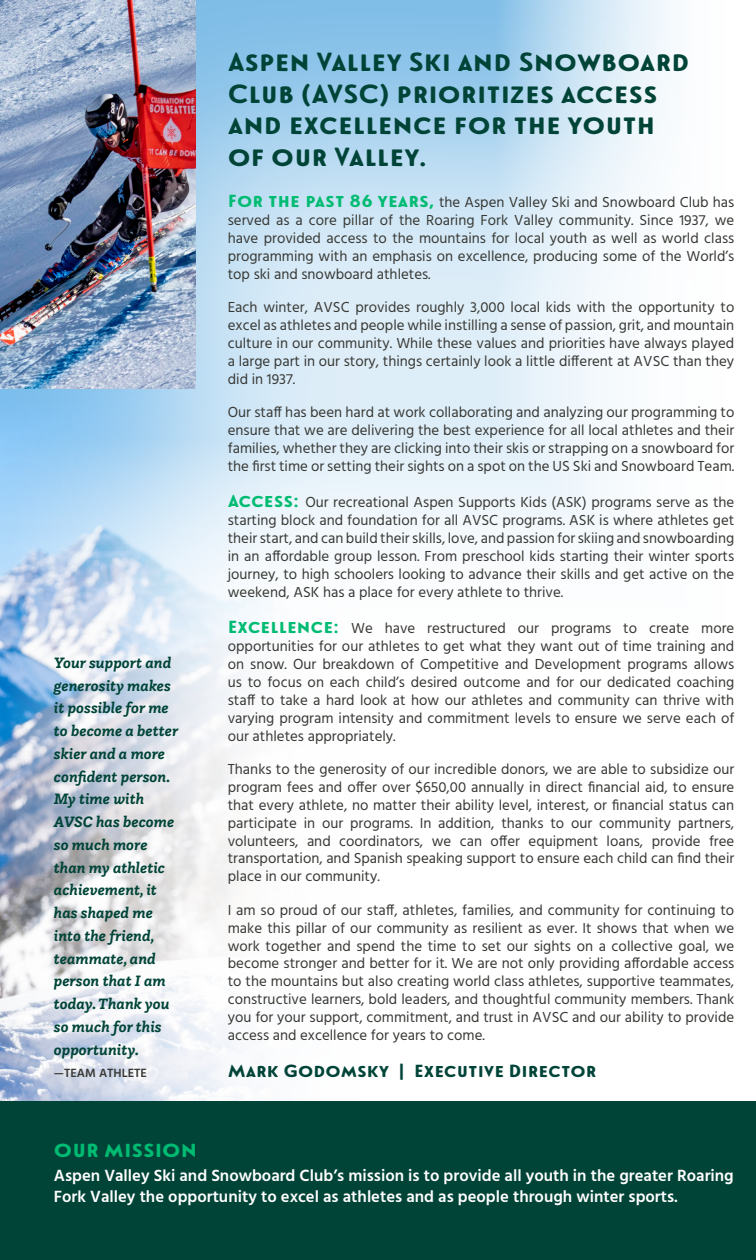
<style>
.page{position:relative;width:756px;height:1260px;background:#fff}
.page>*{position:absolute;margin:0;border:0;box-sizing:border-box;transform-origin:0 0}
.Panel_header_smaller{font:26.25px/31.5px "Le Havre Rough Primary";color:#004438}
.body_copy{font:21px "Le Havre Rough Primary";color:#00bb72}
.Donor_title_bold{font:17.5px "Le Havre Rough Primary";color:#004438}
.body_copy-2{font:600 16.62px/21px "Hind";color:#fff}
.testimonials{font:italic 700 15.75px/22.8px "Questa Slab";color:#004438}
.body_copy_justified{font:14.88px/17.8px "Hind";color:#383935;text-align:justify}
.testimonial_person{font:600 12.25px "Hind";color:#383935}
.s1{font-family:"Le Havre Rough Primary";font-size:17.5px;color:#00bb72}
</style>
<div class="page">
<div style="left:0;top:0;width:756px;height:1260px;background:#fff;opacity:.75"></div>
<div style="left:0;top:1101px;width:756px;height:159px;background:#004438"></div>
<img style="left:0;top:0;width:195px;height:388px">
<p class="testimonials" style="left:54px;top:651px;width:126px">Your support and generosity makes it possible for me to become a better skier and a more confident person.<br>My time with<br>AVSC has become so much more than my athletic achievement, it has shaped me into the friend, teammate, and person that I am today. Thank you so much for this opportunity.</p>
<p class="testimonial_person" style="left:54px;top:1065px;width:95px">—TEAM ATHLETE</p>
<p class="Panel_header_smaller" style="left:228px;top:46px;width:463px">Aspen Valley Ski and Snowboard<br>Club (AVSC) prioritizes access</p>
<p class="Panel_header_smaller" style="left:228px;top:109px;width:429px">and excellence for the youth</p>
<p class="Panel_header_smaller" style="left:228px;top:141px;width:201px">of our Valley.</p>
<p class="body_copy_justified" style="left:228px;top:194px;width:508px"><span class="s1">For the past 86 years,</span> the Aspen Valley Ski and Snowboard Club has served as a core pillar of the Roaring Fork Valley community. Since 1937, we have provided access to the mountains for local youth as well as world class programming with an emphasis on excellence, producing some of the World’s top ski and snowboard athletes.</p>
<p class="body_copy_justified" style="left:228px;top:299px;width:508px">Each winter, AVSC provides roughly 3,000 local kids with the opportunity to excel as athletes and people while instilling a sense of passion, grit, and mountain culture in our community. While these values and priorities have always played a large part in our story, things certainly look a little different at AVSC than they did in 1937.</p>
<p class="body_copy_justified" style="left:228px;top:404px;width:508px">Our staff has been hard at work collaborating and analyzing our programming to ensure that we are delivering the best experience for all local athletes and their families, whether they are clicking into their skis or strapping on a snowboard for the first time or setting their sights on a spot on the US Ski and Snowboard Team.</p>
<p class="body_copy_justified" style="left:228px;top:494px;width:508px"><span class="s1">Access:</span> Our recreational Aspen Supports Kids (ASK) programs serve as the starting block and foundation for all AVSC programs. ASK is where athletes get their start, and can build their skills, love, and passion for skiing and snowboarding in an affordable group lesson. From preschool kids starting their winter sports journey, to high schoolers looking to advance their skills and get active on the weekend, ASK has a place for every athlete to thrive.</p>
<p class="body_copy_justified" style="left:228px;top:620px;width:508px"><span class="s1">Excellence:</span> We have restructured our programs to create more opportunities for our athletes to get what they want out of time training and on snow. Our breakdown of Competitive and Development programs allows us to focus on each child’s desired outcome and for our dedicated coaching staff to take a hard look at how our athletes and community can thrive with varying program intensity and commitment levels to ensure we serve each of our athletes appropriately.</p>
<p class="body_copy_justified" style="left:228px;top:761px;width:508px">Thanks to the generosity of our incredible donors, we are able to subsidize our program fees and offer over $650,00 annually in direct financial aid, to ensure that every athlete, no matter their ability level, interest, or financial status can participate in our programs. In addition, thanks to our community partners, volunteers, and coordinators, we can offer equipment loans, provide free transportation, and Spanish speaking support to ensure each child can find their place in our community.</p>
<p class="body_copy_justified" style="left:228px;top:902px;width:508px">I am so proud of our staff, athletes, families, and community for continuing to make this pillar of our community as resilient as ever. It shows that when we work together and spend the time to set our sights on a collective goal, we become stronger and better for it. We are not only providing affordable access to the mountains but also creating world class athletes, supportive teammates, constructive learners, bold leaders, and thoughtful community members. Thank you for your support, commitment, and trust in AVSC and our ability to provide access and excellence for years to come.</p>
<p class="Donor_title_bold" style="left:228px;top:1061px;width:370px">Mark Godomsky | Executive Director</p>
<p class="body_copy" style="left:54px;top:1138px;width:145px">our mission</p>
<p class="body_copy-2" style="left:54px;top:1166px;width:681px">Aspen Valley Ski and Snowboard Club’s mission is to provide all youth in the greater Roaring<br>Fork Valley the opportunity to excel as athletes and as people through winter sports.</p>
</div>
